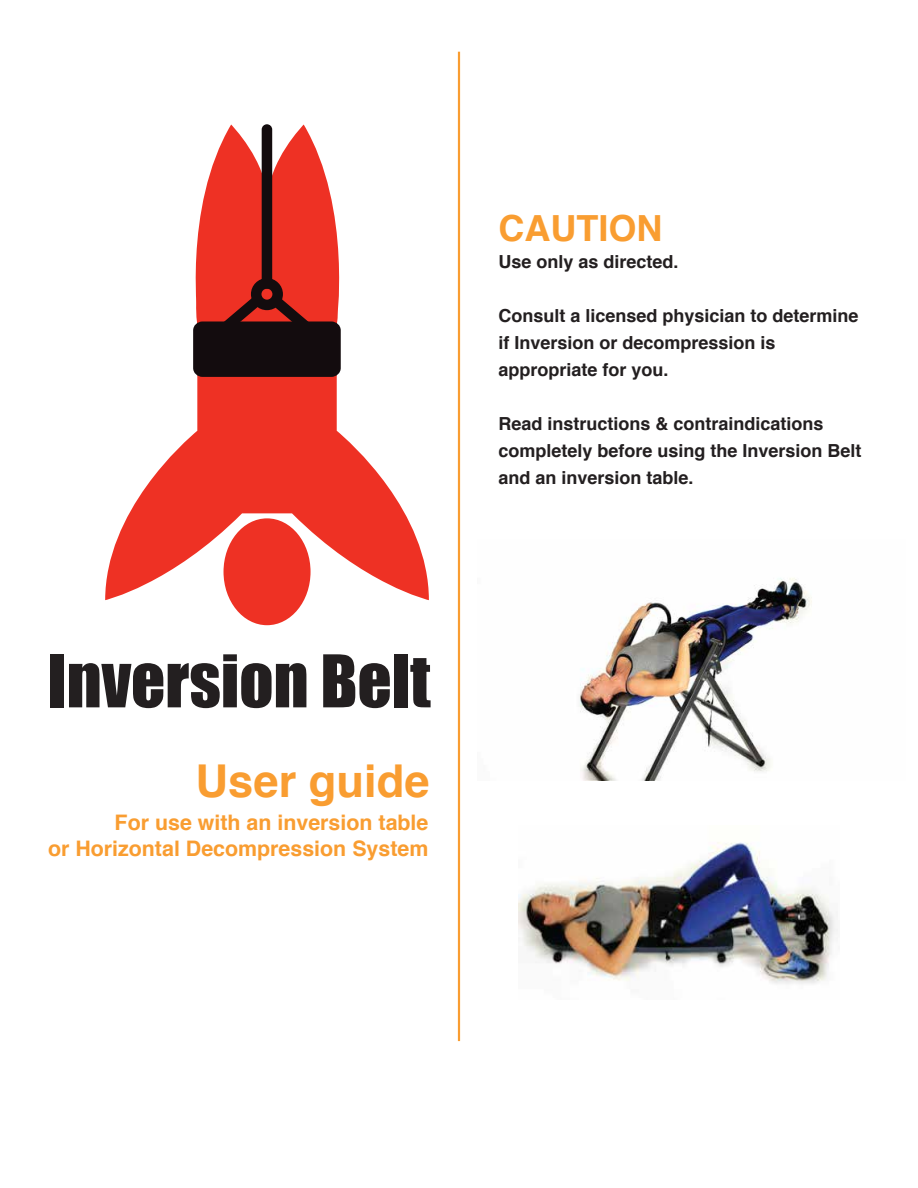
<style>
.page{position:relative;width:918px;height:1188px;background:#fff}
.page>*{position:absolute;margin:0;border:0;box-sizing:border-box;transform-origin:0 0}
.t1{font:700 45.3px "Helvetica";color:#f99d31}
.t2{font:700 36px "Helvetica";color:#f99d31}
.t3{font:700 21.45px/25.7px "Helvetica";color:#f99d31;text-align:right}
.t4{font:700 18px/27px "Helvetica";color:#231f20}
</style>
<div class="page">
<svg style="left:105px;top:371px;width:324px;height:229px;fill:#ee3124"></svg>
<div style="left:224px;top:518px;width:87px;height:107px;background:#ee3124;border-radius:50%"></div>
<div style="left:193px;top:321px;width:148px;height:56px;background:#130c0e;border-radius:9px"></div>
<svg style="left:193px;top:125px;width:148px;height:210px"></svg>
<div style="left:262px;top:124px;width:10px;height:165px;background:#130c0e;border-radius:5px"></div>
<div style="left:50px;top:654px;width:14px;height:53px;background:#231f20"></div>
<svg style="left:69px;top:654px;width:237px;height:54px"></svg>
<svg style="left:323px;top:654px;width:67px;height:54px"></svg>
<div style="left:394px;top:654px;width:14px;height:53px;background:#231f20"></div>
<svg style="left:410px;top:658px;width:21px;height:49px"></svg>
<hr style="left:458px;top:52px;width:2px;height:989px;background:#f99d31">
<img style="left:579px;top:578px;width:233px;height:203px">
<img style="left:518px;top:842px;width:320px;height:142px">
<h2 class="t2" style="left:499px;top:199px;width:165px">CAUTION</h2>
<p class="t4" style="left:499px;top:248px;width:182px">Use only as directed.</p>
<p class="t4" style="left:499px;top:302px;width:362px">Consult a licensed physician to determine if Inversion or decompression is appropriate for you.</p>
<p class="t4" style="left:499px;top:410px;width:365px">Read instructions &amp; contraindications completely before using the Inversion Belt and an inversion table.</p>
<h1 class="t1" style="left:196px;top:744px;width:236px">User guide</h1>
<p class="t3" style="left:48px;top:810px;width:382px">For use with an inversion table<br>or Horizontal Decompression System</p>
</div>
